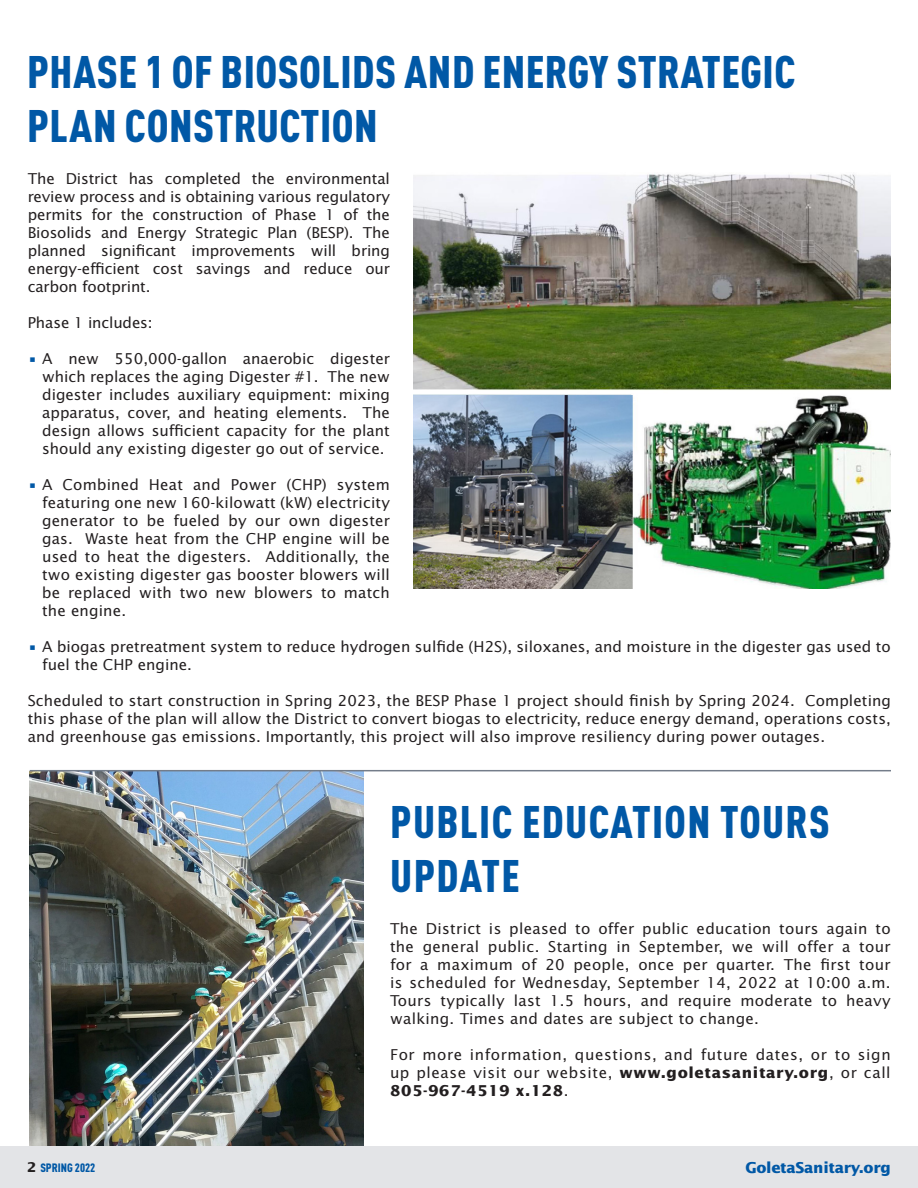
<style>
.page{position:relative;width:918px;height:1188px;background:#fff}
.page>*{position:absolute;margin:0;border:0;box-sizing:border-box;transform-origin:0 0}
.t1{font:900 condensed 45px/54px "DIN Pro";letter-spacing:.01em;color:#0158a6}
.t2{font:900 condensed 45px/54px "DIN Pro";letter-spacing:.03em;color:#0158a6}
.t3{font:15px/18px "Lucida Sans Std";color:#231f20;text-align:justify}
.t4{font:700 15px "Lucida Sans Std";letter-spacing:-.02em;color:#0158a6}
.t5{font:900 condensed 12px "DIN Pro";color:#0158a6}
.s1{color:#0158a6}
.s2{font-family:"Lucida Sans Std";font-weight:700;font-stretch:normal;font-size:13.5px;color:#231f20}
.s3{font-weight:700}
</style>
<div class="page">
<img style="left:30px;top:771px;width:334px;height:375px">
<div style="left:0;top:1146px;width:918px;height:42px;background:#e3e4e7"></div>
<img style="left:414px;top:174px;width:477px;height:414px">
<hr style="left:30px;top:770px;width:861px;height:1px;background:#747d8a">
<p class="t1" style="left:27px;top:41px;width:770px">PHASE 1 OF BIOSOLIDS AND ENERGY STRATEGIC<br>PLAN CONSTRUCTION</p>
<p class="t3" style="left:28px;top:170px;width:364px">The District has completed the environmental review process and is obtaining various regulatory permits for the construction of Phase 1 of the Biosolids and Energy Strategic Plan (BESP). The planned significant improvements will bring energy-efficient cost savings and reduce our carbon footprint.</p>
<p class="t3" style="left:28px;top:314px;width:126px">Phase 1 includes:</p>
<p class="t3" style="left:42px;top:350px;width:349px;text-indent:-14px"><span class="s1">•</span> A new 550,000-gallon anaerobic digester which replaces the aging Digester #1. The new digester includes auxiliary equipment: mixing apparatus, cover, and heating elements. The design allows sufficient capacity for the plant should any existing digester go out of service.</p>
<p class="t3" style="left:42px;top:476px;width:349px;text-indent:-14px"><span class="s1">•</span> A Combined Heat and Power (CHP) system featuring one new 160-kilowatt (kW) electricity generator to be fueled by our own digester gas. Waste heat from the CHP engine will be used to heat the digesters. Additionally, the two existing digester gas booster blowers will be replaced with two new blowers to match the engine.</p>
<p class="t3" style="left:42px;top:638px;width:850px;text-indent:-14px"><span class="s1">•</span> A biogas pretreatment system to reduce hydrogen sulfide (H2S), siloxanes, and moisture in the digester gas used to fuel the CHP engine.</p>
<p class="t3" style="left:28px;top:692px;width:865px">Scheduled to start construction in Spring 2023, the BESP Phase 1 project should finish by Spring 2024. Completing this phase of the plan will allow the District to convert biogas to electricity, reduce energy demand, operations costs, and greenhouse gas emissions. Importantly, this project will also improve resiliency during power outages.</p>
<p class="t2" style="left:390px;top:791px;width:441px">PUBLIC EDUCATION TOURS<br>UPDATE</p>
<p class="t5" style="left:27px;top:1159px;width:70px"><span class="s2">2</span> SPRING 2022</p>
<p class="t3" style="left:390px;top:920px;width:502px">The District is pleased to offer public education tours again to the general public. Starting in September, we will offer a tour for a maximum of 20 people, once per quarter. The first tour is scheduled for Wednesday, September 14, 2022 at 10:00 a.m.<br>Tours typically last 1.5 hours, and require moderate to heavy walking. Times and dates are subject to change.</p>
<p class="t3" style="left:390px;top:1046px;width:502px">For more information, questions, and future dates, or to sign up please visit our website, <span class="s3">www.goletasanitary.org</span>, or call <span class="s3">805-967-4519 x.128</span>.</p>
<p class="t4" style="left:745px;top:1159px;width:147px">GoletaSanitary.org</p>
</div>
